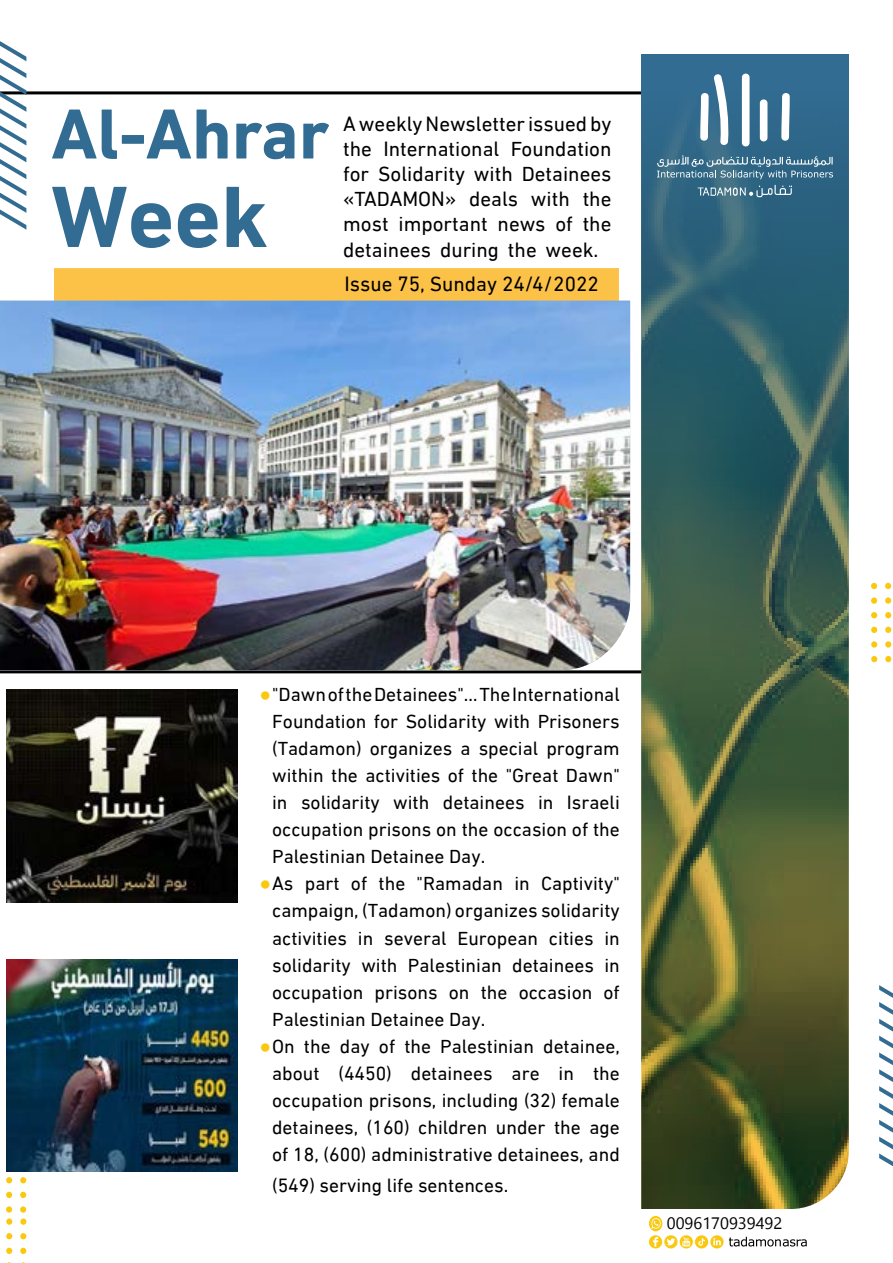
<style>
.page{position:relative;width:893px;height:1263px;background:#fff}
.page>*{position:absolute;margin:0;border:0;box-sizing:border-box;transform-origin:0 0}
.t1{font:700 88.5px "DIN Next LTW23";color:#326c92}
.t2{font:700 72px "DIN Next LTW23";color:#326c92}
.t3{font:21px/25.2px "DIN Next LTW23";color:#000;text-align:right}
.t4{font:19.5px/27px "DIN Next LTW23";color:#000}
.s1{font-family:"Arial";color:#fac90f}
</style>
<div class="page">
<svg style="left:0;top:91px;width:641px;height:582px"></svg>
<div style="left:54px;top:268px;width:565px;height:33px;background:#fcc247"></div>
<svg style="left:0;top:41px;width:26px;height:189px"></svg>
<svg style="left:885px;top:583px;width:6px;height:6px"></svg>
<div style="left:885px;top:597px;width:6px;height:7px;background:#fac90f;border-radius:50%"></div>
<svg style="left:885px;top:612px;width:6px;height:6px"></svg>
<svg style="left:885px;top:627px;width:6px;height:6px"></svg>
<div style="left:885px;top:641px;width:6px;height:7px;background:#fac90f;border-radius:50%"></div>
<svg style="left:885px;top:656px;width:6px;height:6px"></svg>
<svg style="left:871px;top:583px;width:6px;height:6px"></svg>
<div style="left:871px;top:597px;width:6px;height:7px;background:#fac90f;border-radius:50%"></div>
<svg style="left:871px;top:612px;width:6px;height:6px"></svg>
<svg style="left:871px;top:627px;width:6px;height:6px"></svg>
<div style="left:871px;top:641px;width:6px;height:7px;background:#fac90f;border-radius:50%"></div>
<svg style="left:871px;top:656px;width:6px;height:6px"></svg>
<svg style="left:879px;top:985px;width:14px;height:181px"></svg>
<img style="left:641px;top:54px;width:208px;height:1155px">
<svg style="left:742px;top:74px;width:7px;height:72px"></svg>
<svg style="left:760px;top:99px;width:7px;height:42px"></svg>
<svg style="left:781px;top:93px;width:9px;height:48px"></svg>
<svg style="left:700px;top:74px;width:29px;height:71px"></svg>
<svg style="left:698px;top:185px;width:94px;height:12px"></svg>
<svg style="left:657px;top:155px;width:176px;height:24px"></svg>
<svg style="left:649px;top:1235px;width:158px;height:13px"></svg>
<div style="left:6px;top:1218px;width:6px;height:7px;background:#fac90f;border-radius:50%"></div>
<svg style="left:6px;top:1233px;width:6px;height:6px"></svg>
<svg style="left:6px;top:1248px;width:6px;height:6px"></svg>
<div style="left:20px;top:1218px;width:6px;height:7px;background:#fac90f;border-radius:50%"></div>
<svg style="left:20px;top:1233px;width:6px;height:6px"></svg>
<svg style="left:20px;top:1248px;width:6px;height:6px"></svg>
<div style="left:6px;top:1162px;width:6px;height:7px;background:#022b47;border-radius:50%"></div>
<svg style="left:6px;top:1177px;width:6px;height:6px"></svg>
<svg style="left:6px;top:1192px;width:6px;height:6px"></svg>
<div style="left:6px;top:1206px;width:6px;height:7px;background:#fac90f;border-radius:50%"></div>
<svg style="left:20px;top:1177px;width:6px;height:6px"></svg>
<svg style="left:20px;top:1192px;width:6px;height:6px"></svg>
<div style="left:20px;top:1206px;width:6px;height:7px;background:#fac90f;border-radius:50%"></div>
<img style="left:0;top:301px;width:630px;height:369px">
<img style="left:7px;top:690px;width:230px;height:212px">
<img style="left:7px;top:959px;width:230px;height:212px">
<div style="left:649px;top:1216px;width:13px;height:15px;background:#fac90f;border-radius:50%"></div>
<svg style="left:651px;top:1218px;width:10px;height:11px"></svg>
<h2 class="t2" style="left:51px;top:92px;width:280px">Al-Ahrar</h2>
<h1 class="t1" style="left:51px;top:165px;width:218px">Week</h1>
<p class="t3" style="left:343px;top:111px;width:270px">AweeklyNewsletterissuedby<br>Foundation</p>
<p class="t3" style="left:343px;top:136px;width:30px">the</p>
<p class="t3" style="left:343px;top:161px;width:270px">for Solidarity with Detainees</p>
<p class="t3" style="left:583px;top:186px;width:30px">the</p>
<p class="t3" style="left:383px;top:136px;width:117px">International</p>
<p class="t3" style="left:343px;top:186px;width:115px">«TADAMON»</p>
<p class="t3" style="left:469px;top:186px;width:51px">deals</p>
<p class="t3" style="left:531px;top:186px;width:40px">with</p>
<p class="t3" style="left:398px;top:212px;width:91px">important</p>
<p class="t3" style="left:555px;top:212px;width:19px">of</p>
<p class="t3" style="left:583px;top:212px;width:30px">the</p>
<p class="t3" style="left:343px;top:212px;width:257px;text-align:left">most<br>detainees during the week.</p>
<p class="t3" style="left:344px;top:271px;width:256px">Issue 75, Sunday 24/4/2022</p>
<p class="t3" style="left:498px;top:212px;width:49px">news</p>
<p class="t4" style="left:259px;top:681px;width:362px;text-align:right"><span class="s1">●</span>"DawnoftheDetainees"…TheInternational Foundation for Solidarity with Prisoners (Tadamon) organizes a special program within the activities of the "Great Dawn" Israeli</p>
<p class="t4" style="left:272px;top:789px;width:17px">in</p>
<p class="t4" style="left:272px;top:816px;width:349px">occupation prisons on the occasion of the</p>
<p class="t4" style="left:272px;top:843px;width:215px">Palestinian Detainee Day.</p>
<p class="t4" style="left:541px;top:870px;width:80px">Captivity"</p>
<p class="t4" style="left:301px;top:789px;width:80px">solidarity</p>
<p class="t4" style="left:393px;top:789px;width:38px">with</p>
<p class="t4" style="left:443px;top:789px;width:83px">detainees</p>
<p class="t4" style="left:538px;top:789px;width:17px">in</p>
<p class="t4" style="left:259px;top:870px;width:36px"><span class="s1">●</span>As</p>
<p class="t4" style="left:272px;top:897px;width:349px">campaign (, Tadamon) organizes solidarity</p>
<p class="t4" style="left:604px;top:924px;width:17px">in</p>
<p class="t4" style="left:351px;top:870px;width:18px">of</p>
<p class="t4" style="left:379px;top:870px;width:28px">the</p>
<p class="t4" style="left:417px;top:870px;width:88px">"Ramadan</p>
<p class="t4" style="left:514px;top:870px;width:17px">in</p>
<p class="t4" style="left:305px;top:870px;width:36px">part</p>
<p class="t4" style="left:272px;top:924px;width:76px">activities</p>
<p class="t4" style="left:358px;top:924px;width:17px">in</p>
<p class="t4" style="left:384px;top:924px;width:64px">several</p>
<p class="t4" style="left:457px;top:924px;width:82px">European</p>
<p class="t4" style="left:549px;top:924px;width:46px">cities</p>
<p class="t4" style="left:272px;top:951px;width:80px">solidarity</p>
<p class="t4" style="left:361px;top:951px;width:38px">with</p>
<p class="t4" style="left:408px;top:951px;width:95px">Palestinian</p>
<p class="t4" style="left:512px;top:951px;width:83px">detainees</p>
<p class="t4" style="left:604px;top:951px;width:17px">in</p>
<p class="t4" style="left:272px;top:978px;width:215px">occupation<br>Palestinian Detainee Day.</p>
<p class="t4" style="left:375px;top:978px;width:65px">prisons</p>
<p class="t4" style="left:481px;top:978px;width:28px">the</p>
<p class="t4" style="left:449px;top:978px;width:22px">on</p>
<p class="t4" style="left:519px;top:978px;width:75px">occasion</p>
<p class="t4" style="left:604px;top:978px;width:18px">of</p>
<p class="t4" style="left:259px;top:1032px;width:37px"><span class="s1">●</span>On</p>
<p class="t4" style="left:304px;top:1032px;width:28px">the</p>
<p class="t4" style="left:340px;top:1032px;width:31px">day</p>
<p class="t4" style="left:379px;top:1032px;width:18px">of</p>
<p class="t4" style="left:404px;top:1032px;width:28px">the</p>
<p class="t4" style="left:440px;top:1032px;width:95px">Palestinian</p>
<p class="t4" style="left:543px;top:1032px;width:78px">detainee,</p>
<p class="t4" style="left:338px;top:1059px;width:55px">(4450)</p>
<p class="t4" style="left:272px;top:1059px;width:349px">about<br>occupation prisons, including (32) female detainees, (160) children under the age of 18, (600) administrative detainees, and</p>
<p class="t4" style="left:272px;top:1172px;width:238px">(549) serving life sentences.</p>
<p class="t4" style="left:411px;top:1059px;width:83px">detainees</p>
<p class="t4" style="left:559px;top:1059px;width:17px">in</p>
<p class="t4" style="left:593px;top:1059px;width:28px">the</p>
<p class="t4" style="left:512px;top:1059px;width:30px">are</p>
</div>
